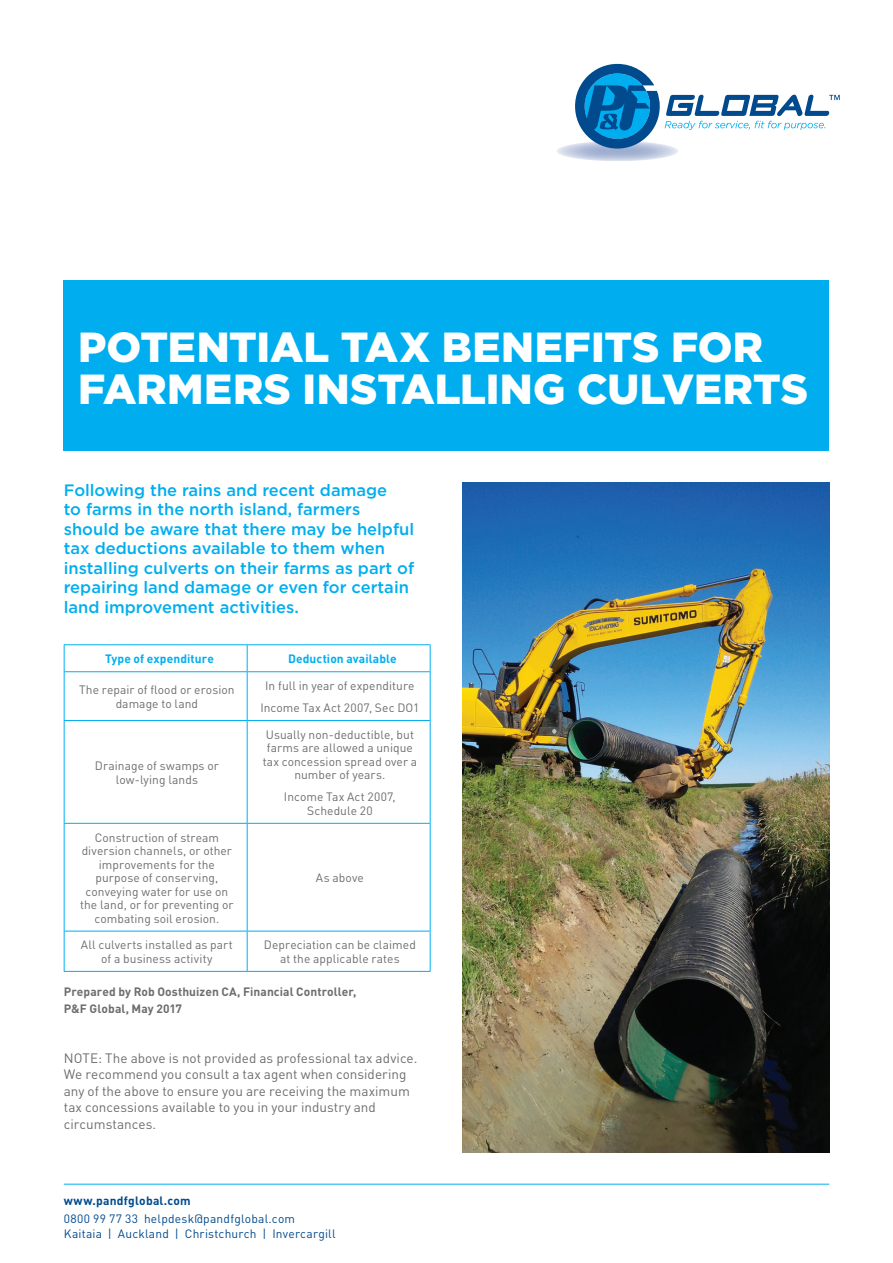
<style>
.page{position:relative;width:893px;height:1263px;background:#fff}
.page>*{position:absolute;margin:0;border:0;box-sizing:border-box;transform-origin:0 0}
.t1{font:900 42px/42px "Gotham";color:#fff}
.t2{font:500 16.5px/19.5px "Gotham";color:#00aeef}
.t3{font:13.5px/16.5px "DIN";color:#6c6d70}
.t4{font:12px/13.5px "DIN";letter-spacing:.005em;color:#6c6d70;text-align:center}
.t5{font:12px/15px "DIN";letter-spacing:.015em;color:#004a8d}
.t6{font:700 12px/16.5px "DIN";letter-spacing:.005em;color:#6c6d70}
.t7{font:700 12px "DIN";letter-spacing:.005em;color:#00aeef}
.t8{font:700 12px "DIN";letter-spacing:.02em;color:#004a8d}
</style>
<div class="page">
<div style="left:64px;top:281px;width:765px;height:170px;background:#00aeef"></div>
<hr style="left:64px;top:1184px;width:765px;height:1px;background:#00aeef">
<svg style="left:556px;top:141px;width:122px;height:20px"></svg>
<svg style="left:575px;top:64px;width:265px;height:85px"></svg>
<hr style="left:64px;top:644px;width:183px;height:1px;background:#00aeef">
<svg style="left:64px;top:645px;width:1px;height:26px"></svg>
<hr style="left:247px;top:644px;width:184px;height:1px;background:#00aeef">
<svg style="left:247px;top:645px;width:1px;height:26px"></svg>
<svg style="left:430px;top:645px;width:1px;height:26px"></svg>
<hr style="left:64px;top:671px;width:183px;height:1px;background:#00aeef">
<hr style="left:64px;top:672px;width:1px;height:48px;background:#00aeef">
<hr style="left:247px;top:671px;width:184px;height:1px;background:#00aeef">
<hr style="left:247px;top:672px;width:1px;height:48px;background:#00aeef">
<hr style="left:430px;top:672px;width:1px;height:48px;background:#00aeef">
<hr style="left:64px;top:720px;width:183px;height:1px;background:#00aeef">
<hr style="left:64px;top:721px;width:1px;height:102px;background:#00aeef">
<hr style="left:247px;top:720px;width:184px;height:1px;background:#00aeef">
<hr style="left:247px;top:721px;width:1px;height:102px;background:#00aeef">
<hr style="left:430px;top:721px;width:1px;height:102px;background:#00aeef">
<hr style="left:64px;top:823px;width:183px;height:1px;background:#00aeef">
<hr style="left:64px;top:824px;width:1px;height:107px;background:#00aeef">
<hr style="left:247px;top:823px;width:184px;height:1px;background:#00aeef">
<hr style="left:247px;top:824px;width:1px;height:107px;background:#00aeef">
<hr style="left:430px;top:824px;width:1px;height:107px;background:#00aeef">
<hr style="left:64px;top:931px;width:183px;height:1px;background:#00aeef">
<hr style="left:64px;top:931px;width:1px;height:40px;background:#00aeef">
<hr style="left:247px;top:931px;width:184px;height:1px;background:#00aeef">
<hr style="left:247px;top:931px;width:1px;height:40px;background:#00aeef">
<hr style="left:430px;top:931px;width:1px;height:40px;background:#00aeef">
<hr style="left:64px;top:971px;width:183px;height:1px;background:#00aeef">
<hr style="left:247px;top:971px;width:184px;height:1px;background:#00aeef">
<img style="left:462px;top:483px;width:367px;height:669px">
<h1 class="t1" style="left:78px;top:325px;width:732px">POTENTIAL TAX BENEFITS FOR<br>FARMERS INSTALLING CULVERTS</h1>
<p class="t2" style="left:64px;top:480px;width:352px">Following the rains and recent damage<br>to farms in the north island, farmers should be aware that there may be helpful tax deductions available to them when installing culverts on their farms as part of repairing land damage or even for certain land improvement activities.</p>
<p class="t7" style="left:105px;top:651px;width:110px">Type of expenditure</p>
<p class="t7" style="left:288px;top:651px;width:110px">Deduction available</p>
<p class="t4" style="left:79px;top:683px;width:157px">The repair of flood or erosion damage to land</p>
<p class="t4" style="left:260px;top:674px;width:161px;line-height:22px">In full in year of expenditure<br>Income Tax Act 2007, Sec DO1</p>
<p class="t4" style="left:95px;top:759px;width:125px">Drainage of swamps or low-lying lands</p>
<p class="t4" style="left:80px;top:830px;width:155px">Construction of stream diversion channels, or other improvements for the purpose of conserving, conveying water for use on the land, or for preventing or combating soil erosion.</p>
<p class="t4" style="left:263px;top:727px;width:156px">Usually non-deductible, but farms are allowed a unique tax concession spread over a number of years.</p>
<p class="t4" style="left:284px;top:790px;width:113px">Income Tax Act 2007,<br>Schedule 20</p>
<p class="t4" style="left:316px;top:871px;width:49px">As above</p>
<p class="t4" style="left:81px;top:938px;width:153px">All culverts installed as part of a business activity</p>
<p class="t4" style="left:264px;top:938px;width:154px">Depreciation can be claimed at the applicable rates</p>
<p class="t6" style="left:64px;top:983px;width:294px">Prepared by Rob Oosthuizen CA, Financial Controller,<br>P&amp;F Global, May 2017</p>
<p class="t3" style="left:64px;top:1049px;width:355px">NOTE: The above is not provided as professional tax advice.<br>We recommend you consult a tax agent when considering any of the above to ensure you are receiving the maximum tax concessions available to you in your industry and circumstances.</p>
<p class="t8" style="left:64px;top:1193px;width:128px">www.pandfglobal.com</p>
<p class="t5" style="left:64px;top:1210px;width:273px">0800 99 77 33 helpdesk@pandfglobal.com<br>Kaitaia | Auckland | Christchurch | Invercargill</p>
</div>
